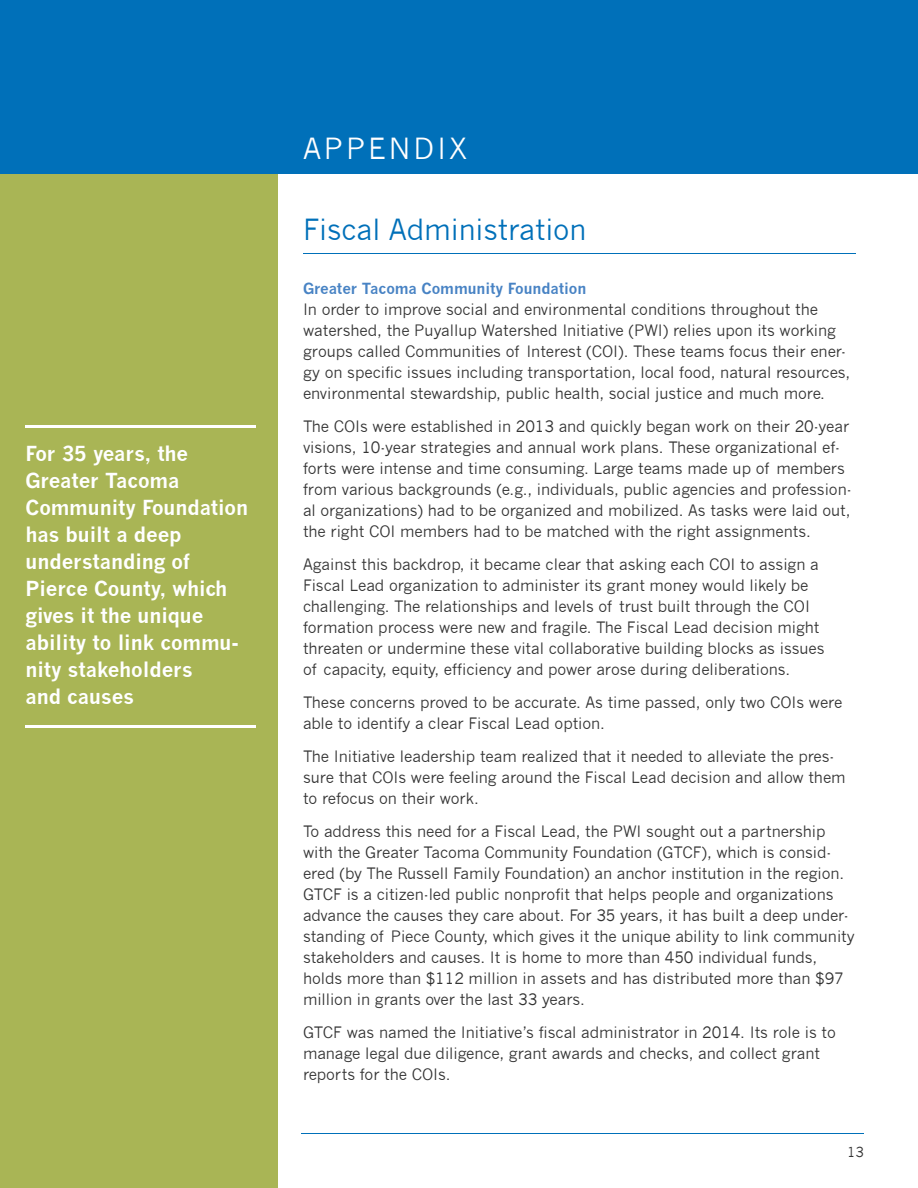
<style>
.page{position:relative;width:918px;height:1188px;background:#fff}
.page>*{position:absolute;margin:0;border:0;box-sizing:border-box;transform-origin:0 0}
.t1{font:28.5px "News Gothic";letter-spacing:-.005em;color:#0070b9}
.t2{font:28.5px "News Gothic";letter-spacing:.1em;color:#fff}
.t3{font:700 20.25px/27px "News Gothic";letter-spacing:-.005em;color:#fff}
.t4{font:15.3px/21px "News Gothic";letter-spacing:-.005em;color:#333}
.t5{font:700 15px "News Gothic";letter-spacing:-.005em;color:#4883c4}
.t6{font:13.5px "News Gothic";color:#333}
</style>
<div class="page">
<hr style="left:302px;top:1134px;width:562px;height:1px;background:#0070b9">
<div style="left:0;top:0;width:278px;height:1188px;background:#a9b555"></div>
<hr style="left:25px;top:425px;width:231px;height:3px;background:#fff">
<hr style="left:25px;top:725px;width:231px;height:3px;background:#fff">
<div style="left:0;top:0;width:918px;height:173px;background:#0070b9"></div>
<hr style="left:303px;top:173px;width:552px;height:1px;background:#0070b9">
<hr style="left:303px;top:254px;width:552px;height:1px;background:#0070b9">
<h2 class="t3" style="left:25px;top:440px;width:224px">For 35 years, the<br>Greater Tacoma<br>Community Foundation has built a deep understanding of<br>Pierce County, which gives it the unique ability to link commu&shy;nity stakeholders<br>and causes</h2>
<h1 class="t2" style="left:303px;top:131px;width:166px">APPENDIX</h1>
<h1 class="t1" style="left:303px;top:212px;width:285px">Fiscal Administration</h1>
<p class="t5" style="left:303px;top:279px;width:285px">Greater Tacoma Community Foundation</p>
<p class="t4" style="left:303px;top:299px;width:549px">In order to improve social and environmental conditions throughout the watershed, the Puyallup Watershed Initiative (PWI) relies upon its working groups called Communities of Interest (COI). These teams focus their ener&shy;gy on specific issues including transportation, local food, natural resources, environmental stewardship, public health, social justice and much more.</p>
<p class="t4" style="left:303px;top:416px;width:550px">The COIs were established in 2013 and quickly began work on their 20-year visions, 10-year strategies and annual work plans. These organizational ef&shy;forts were intense and time consuming. Large teams made up of members from various backgrounds (e.g., individuals, public agencies and profession&shy;al organizations) had to be organized and mobilized. As tasks were laid out, the right COI members had to be matched with the right assignments.</p>
<p class="t4" style="left:303px;top:554px;width:523px">Against this backdrop, it became clear that asking each COI to assign a Fiscal Lead organization to administer its grant money would likely be challenging. The relationships and levels of trust built through the COI formation process were new and fragile. The Fiscal Lead decision might threaten or undermine these vital collaborative building blocks as issues of capacity, equity, efficiency and power arose during deliberations.</p>
<p class="t4" style="left:303px;top:692px;width:541px">These concerns proved to be accurate. As time passed, only two COIs were able to identify a clear Fiscal Lead option.</p>
<p class="t4" style="left:303px;top:746px;width:544px">The Initiative leadership team realized that it needed to alleviate the pres&shy;sure that COIs were feeling around the Fiscal Lead decision and allow them to refocus on their work.</p>
<p class="t4" style="left:303px;top:821px;width:553px">To address this need for a Fiscal Lead, the PWI sought out a partnership with the Greater Tacoma Community Foundation (GTCF), which is consid&shy;ered (by The Russell Family Foundation) an anchor institution in the region.<br>GTCF is a citizen-led public nonprofit that helps people and organizations advance the causes they care about. For 35 years, it has built a deep under&shy;standing of Piece County, which gives it the unique ability to link community stakeholders and causes. It is home to more than 450 individual funds, holds more than $112 million in assets and has distributed more than $97 million in grants over the last 33 years.</p>
<p class="t4" style="left:303px;top:1022px;width:534px">GTCF was named the Initiative’s fiscal administrator in 2014. Its role is to manage legal due diligence, grant awards and checks, and collect grant reports for the COIs.</p>
<p class="t6" style="left:847px;top:1144px;width:18px">13</p>
</div>
